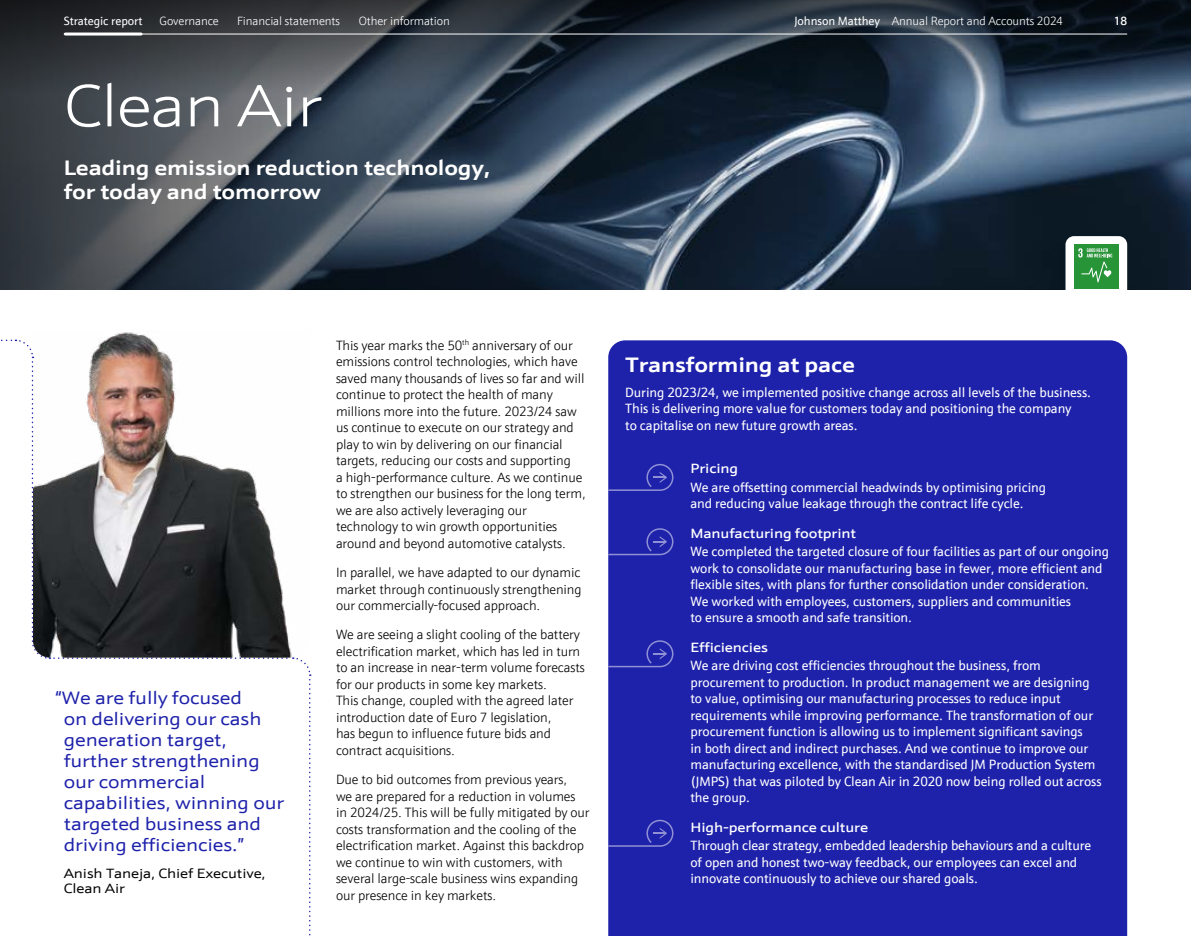
<style>
.page{position:relative;width:1191px;height:936px;background:#fff}
.page>*{position:absolute;margin:0;border:0;box-sizing:border-box;transform-origin:0 0}
.t1{font:300 60px "JM Sans Extended";letter-spacing:-.03em;color:#fff}
.t2{font:700 21px/24px "JM Sans Extended";letter-spacing:-.01em;color:#fff}
.t3{font:18px/21px "JM Sans Extended";letter-spacing:-.01em;color:#1e22aa}
.t4{font:13.5px/16.5px "JM Sans";letter-spacing:-.01em;color:#fff}
.t5{font:300 13.5px/16.5px "JM Sans";letter-spacing:-.01em;color:#000}
.t6{font:500 13.5px "JM Sans Extended";letter-spacing:-.01em;color:#fff}
.t7{font:13.5px/15px "JM Sans Extended";letter-spacing:-.01em;color:#000}
.t8{font:300 12px "JM Sans";letter-spacing:-.01em;color:#fff}
.t9{font:12px "JM Sans";letter-spacing:-.01em;color:#fff}
.t10{font:500 12px "JM Sans";color:#fff}
.s1{font-weight:400}
</style>
<div class="page">
<img style="left:855px;top:101px;width:336px;height:188px">
<svg style="left:0;top:101px;width:855px;height:188px;background:#374351"></svg>
<div style="left:608px;top:340px;width:519px;height:595px;background:#1e22aa"></div>
<svg style="left:608px;top:463px;width:66px;height:28px;background:#2c30af"></svg>
<svg style="left:608px;top:527px;width:66px;height:29px;background:#2c2faf"></svg>
<svg style="left:608px;top:639px;width:66px;height:29px;background:#2c2faf"></svg>
<svg style="left:608px;top:819px;width:66px;height:28px;background:#2c30af"></svg>
<svg style="left:0;top:0;width:1191px;height:101px;background:#2e3944"></svg>
<svg style="left:1px;top:339px;width:310px;height:597px"></svg>
<img style="left:33px;top:332px;width:277px;height:325px">
<svg style="left:1065px;top:236px;width:62px;height:54px"></svg>
<hr style="left:64px;top:34px;width:1063px;height:1px;background:#fff">
<hr style="left:65px;top:33px;width:76px;height:3px;background:#fff">
<p class="t9" style="left:64px;top:13px;width:80px">Strategic report</p>
<p class="t8" style="left:160px;top:13px;width:61px">Governance</p>
<p class="t8" style="left:237px;top:13px;width:104px">Financial statements</p>
<p class="t8" style="left:359px;top:13px;width:92px">Other information</p>
<p class="t8" style="left:794px;top:13px;width:270px"><span class="s1">Johnson Matthey</span> Annual Report and Accounts 2024</p>
<p class="t10" style="left:1113px;top:13px;width:15px">18</p>
<h1 class="t1" style="left:64px;top:72px;width:259px">Clean Air</h1>
<h2 class="t2" style="left:64px;top:155px;width:428px">Leading emission reduction technology, for today and tomorrow</h2>
<h3 class="t3" style="left:64px;top:687px;width:222px;text-indent:-9px">“We are fully focused<br>on delivering our cash generation target, further strengthening our commercial capabilities, winning our targeted business and driving efficiencies.”</h3>
<p class="t7" style="left:64px;top:866px;width:203px">Anish Taneja, Chief Executive,<br>Clean Air</p>
<p class="t5" style="left:336px;top:336px;width:251px">This year marks the 50<sup>th</sup> anniversary of our emissions control technologies, which have saved many thousands of lives so far and will continue to protect the health of many millions more into the future. 2023/24 saw us continue to execute on our strategy and play to win by delivering on our financial targets, reducing our costs and supporting<br>a high-performance culture. As we continue to strengthen our business for the long term, we are also actively leveraging our technology to win growth opportunities around and beyond automotive catalysts.</p>
<p class="t5" style="left:336px;top:564px;width:247px;text-align:justify">In parallel, we have adapted to our dynamic market through continuously strengthening our commercially-focused approach.</p>
<p class="t5" style="left:336px;top:626px;width:250px">We are seeing a slight cooling of the battery electrification market, which has led in turn to an increase in near-term volume forecasts for our products in some key markets.<br>This change, coupled with the agreed later introduction date of Euro 7 legislation,<br>has begun to influence future bids and contract acquisitions.</p>
<p class="t5" style="left:336px;top:771px;width:255px">Due to bid outcomes from previous years,<br>we are prepared for a reduction in volumes in 2024/25. This will be fully mitigated by our costs transformation and the cooling of the electrification market. Against this backdrop we continue to win with customers, with several large-scale business wins expanding our presence in key markets.</p>
<h2 class="t2" style="left:625px;top:352px;width:231px">Transforming at pace</h2>
<p class="t4" style="left:625px;top:383px;width:467px">During 2023/24, we implemented positive change across all levels of the business.<br>This is delivering more value for customers today and positioning the company<br>to capitalise on new future growth areas.</p>
<p class="t6" style="left:690px;top:460px;width:49px">Pricing</p>
<p class="t4" style="left:690px;top:478px;width:357px">We are offsetting commercial headwinds by optimising pricing and reducing value leakage through the contract life cycle.</p>
<p class="t6" style="left:690px;top:525px;width:167px">Manufacturing footprint</p>
<p class="t4" style="left:690px;top:543px;width:420px">We completed the targeted closure of four facilities as part of our ongoing work to consolidate our manufacturing base in fewer, more efficient and flexible sites, with plans for further consolidation under consideration.<br>We worked with employees, customers, suppliers and communities<br>to ensure a smooth and safe transition.</p>
<p class="t6" style="left:690px;top:638px;width:79px">Efficiencies</p>
<p class="t4" style="left:690px;top:657px;width:413px">We are driving cost efficiencies throughout the business, from procurement to production. In product management we are designing to value, optimising our manufacturing processes to reduce input requirements while improving performance. The transformation of our procurement function is allowing us to implement significant savings<br>in both direct and indirect purchases. And we continue to improve our manufacturing excellence, with the standardised JM Production System (JMPS) that was piloted by Clean Air in 2020 now being rolled out across the group.</p>
<p class="t6" style="left:690px;top:818px;width:179px">High-performance culture</p>
<p class="t4" style="left:690px;top:837px;width:402px">Through clear strategy, embedded leadership behaviours and a culture of open and honest two-way feedback, our employees can excel and innovate continuously to achieve our shared goals.</p>
</div>
